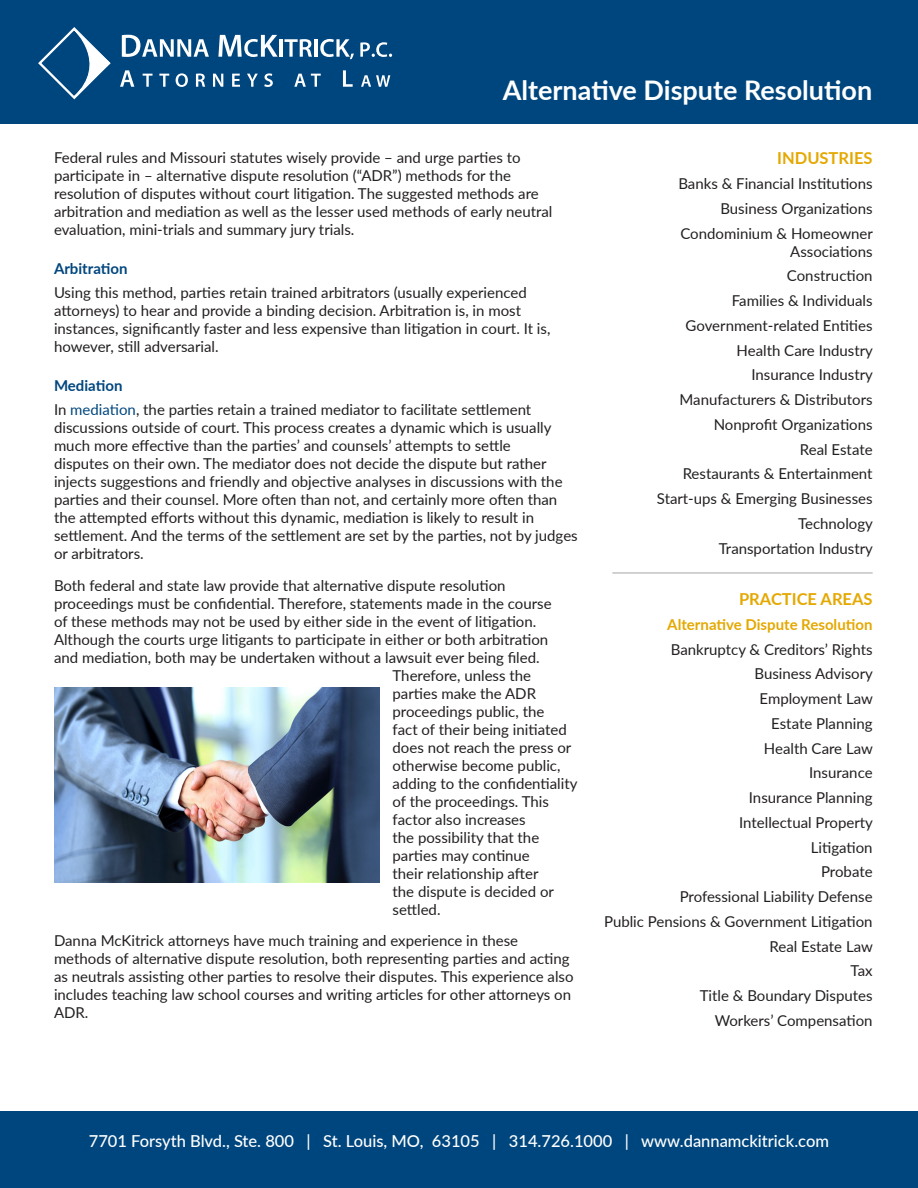
<style>
.page{position:relative;width:918px;height:1188px;background:#fff}
.page>*{position:absolute;margin:0;border:0;box-sizing:border-box;transform-origin:0 0}
.t1{font:700 27px "Lato";color:#fff}
.t2{font:500 16.5px "Lato";color:#fff}
.t3{font:700 16.5px "Lato";color:#e4a800}
.t4{font:15px/18px "Lato";color:#231f20}
.t5{font:700 15px "Lato";color:#e4a800}
.t6{font:700 15px "Lato";color:#00467e}
.s1{color:#00467e}
</style>
<div class="page">
<div style="left:0;top:0;width:918px;height:123px;background:#00467e"></div>
<svg style="left:122px;top:35px;width:87px;height:22px"></svg>
<svg style="left:218px;top:35px;width:60px;height:22px"></svg>
<hr style="left:279px;top:39px;width:3px;height:18px;background:#fff">
<svg style="left:284px;top:39px;width:28px;height:18px"></svg>
<hr style="left:314px;top:39px;width:4px;height:18px;background:#fff">
<svg style="left:320px;top:39px;width:34px;height:20px"></svg>
<svg style="left:360px;top:42px;width:32px;height:15px"></svg>
<svg style="left:120px;top:70px;width:14px;height:17px"></svg>
<svg style="left:143px;top:74px;width:10px;height:13px"></svg>
<svg style="left:159px;top:74px;width:10px;height:13px"></svg>
<svg style="left:176px;top:73px;width:12px;height:14px"></svg>
<svg style="left:196px;top:74px;width:9px;height:13px"></svg>
<svg style="left:213px;top:74px;width:10px;height:13px"></svg>
<svg style="left:232px;top:74px;width:8px;height:13px"></svg>
<svg style="left:247px;top:74px;width:11px;height:13px"></svg>
<svg style="left:264px;top:73px;width:9px;height:14px"></svg>
<svg style="left:294px;top:74px;width:27px;height:13px"></svg>
<svg style="left:343px;top:70px;width:10px;height:17px"></svg>
<svg style="left:361px;top:75px;width:29px;height:12px"></svg>
<svg style="left:38px;top:27px;width:73px;height:72px"></svg>
<div style="left:0;top:1111px;width:918px;height:77px;background:#00467e"></div>
<hr style="left:612px;top:572px;width:261px;height:2px;background:#c1c2c4">
<img style="left:54px;top:687px;width:325px;height:196px">
<p class="t1" style="left:503px;top:71px;width:371px">Alternative Dispute Resolution</p>
<p class="t4" style="left:54px;top:148px;width:500px">Federal rules and Missouri statutes wisely provide – and urge parties to participate in – alternative dispute resolution (“ADR”) methods for the resolution of disputes without court litigation. The suggested methods are arbitration and mediation as well as the lesser used methods of early neutral evaluation, mini-trials and summary jury trials.</p>
<p class="t6" style="left:54px;top:257px;width:75px">Arbitration</p>
<p class="t4" style="left:54px;top:283px;width:498px">Using this method, parties retain trained arbitrators (usually experienced attorneys) to hear and provide a binding decision. Arbitration is, in most instances, significantly faster and less expensive than litigation in court. It is, however, still adversarial.</p>
<p class="t6" style="left:54px;top:374px;width:70px">Mediation</p>
<p class="t4" style="left:54px;top:400px;width:525px">In <span class="s1">mediation</span>, the parties retain a trained mediator to facilitate settlement discussions outside of court. This process creates a dynamic which is usually much more effective than the parties’ and counsels’ attempts to settle<br>disputes on their own. The mediator does not decide the dispute but rather injects suggestions and friendly and objective analyses in discussions with the parties and their counsel. More often than not, and certainly more often than the attempted efforts without this dynamic, mediation is likely to result in settlement. And the terms of the settlement are set by the parties, not by judges or arbitrators.</p>
<p class="t4" style="left:54px;top:576px;width:453px">Both federal and state law provide that alternative dispute resolution</p>
<p class="t4" style="left:54px;top:594px;width:499px">proceedings must be confidential. Therefore, statements made in the course</p>
<p class="t4" style="left:54px;top:612px;width:484px">of these methods may not be used by either side in the event of litigation.</p>
<p class="t4" style="left:54px;top:630px;width:496px">Although the courts urge litigants to participate in either or both arbitration</p>
<p class="t4" style="left:54px;top:648px;width:487px">and mediation, both may be undertaken without a lawsuit ever being filed.</p>
<p class="t4" style="left:393px;top:666px;width:140px">Therefore, unless the</p>
<p class="t4" style="left:393px;top:684px;width:145px">parties make the ADR</p>
<p class="t4" style="left:393px;top:702px;width:153px">proceedings public, the</p>
<p class="t4" style="left:393px;top:720px;width:176px">fact of their being initiated</p>
<p class="t4" style="left:393px;top:738px;width:180px">does not reach the press or</p>
<p class="t4" style="left:393px;top:756px;width:169px">otherwise become public,</p>
<p class="t4" style="left:393px;top:774px;width:186px">adding to the confidentiality</p>
<p class="t4" style="left:393px;top:792px;width:158px">of the proceedings. This</p>
<p class="t4" style="left:393px;top:810px;width:135px">factor also increases</p>
<p class="t4" style="left:393px;top:828px;width:148px">the possibility that the</p>
<p class="t4" style="left:393px;top:846px;width:139px">parties may continue</p>
<p class="t4" style="left:393px;top:864px;width:147px">their relationship after</p>
<p class="t4" style="left:393px;top:882px;width:163px">the dispute is decided or</p>
<p class="t4" style="left:393px;top:900px;width:49px">settled.</p>
<p class="t4" style="left:54px;top:931px;width:521px">Danna McKitrick attorneys have much training and experience in these methods of alternative dispute resolution, both representing parties and acting as neutrals assisting other parties to resolve their disputes. This experience also includes teaching law school courses and writing articles for other attorneys on ADR.</p>
<p class="t3" style="left:777px;top:146px;width:97px">INDUSTRIES</p>
<p class="t4" style="left:678px;top:174px;width:196px">Banks &amp; Financial Institutions</p>
<p class="t4" style="left:720px;top:199px;width:154px">Business Organizations</p>
<p class="t4" style="left:680px;top:224px;width:194px;text-align:right">Condominium &amp; Homeowner<br>Associations</p>
<p class="t4" style="left:787px;top:266px;width:87px">Construction</p>
<p class="t4" style="left:732px;top:291px;width:142px">Families &amp; Individuals</p>
<p class="t4" style="left:686px;top:316px;width:188px">Government-related Entities</p>
<p class="t4" style="left:737px;top:341px;width:138px">Health Care Industry</p>
<p class="t4" style="left:751px;top:365px;width:123px">Insurance Industry</p>
<p class="t4" style="left:680px;top:390px;width:195px">Manufacturers &amp; Distributors</p>
<p class="t4" style="left:714px;top:415px;width:160px">Nonprofit Organizations</p>
<p class="t4" style="left:800px;top:440px;width:74px">Real Estate</p>
<p class="t4" style="left:683px;top:464px;width:191px">Restaurants &amp; Entertainment</p>
<p class="t4" style="left:657px;top:489px;width:217px">Start-ups &amp; Emerging Businesses</p>
<p class="t4" style="left:798px;top:514px;width:76px">Technology</p>
<p class="t4" style="left:719px;top:539px;width:156px">Transportation Industry</p>
<p class="t3" style="left:739px;top:587px;width:135px">PRACTICE AREAS</p>
<p class="t5" style="left:667px;top:613px;width:207px">Alternative Dispute Resolution</p>
<p class="t4" style="left:671px;top:639px;width:203px">Bankruptcy &amp; Creditors’ Rights</p>
<p class="t4" style="left:754px;top:664px;width:120px">Business Advisory</p>
<p class="t4" style="left:760px;top:689px;width:115px">Employment Law</p>
<p class="t4" style="left:771px;top:714px;width:103px">Estate Planning</p>
<p class="t4" style="left:764px;top:738px;width:110px">Health Care Law</p>
<p class="t4" style="left:809px;top:763px;width:65px">Insurance</p>
<p class="t4" style="left:749px;top:788px;width:125px">Insurance Planning</p>
<p class="t4" style="left:739px;top:813px;width:135px">Intellectual Property</p>
<p class="t4" style="left:811px;top:837px;width:63px">Litigation</p>
<p class="t4" style="left:821px;top:862px;width:53px">Probate</p>
<p class="t4" style="left:680px;top:887px;width:194px">Professional Liability Defense</p>
<p class="t4" style="left:604px;top:912px;width:270px">Public Pensions &amp; Government Litigation</p>
<p class="t4" style="left:770px;top:936px;width:105px">Real Estate Law</p>
<p class="t4" style="left:851px;top:961px;width:24px">Tax</p>
<p class="t4" style="left:700px;top:986px;width:174px">Title &amp; Boundary Disputes</p>
<p class="t4" style="left:715px;top:1011px;width:159px">Workers’ Compensation</p>
<p class="t2" style="left:89px;top:1129px;width:742px">7701 Forsyth Blvd., Ste. 800 | St. Louis, MO, 63105 | 314.726.1000 | www.dannamckitrick.com</p>
</div>
